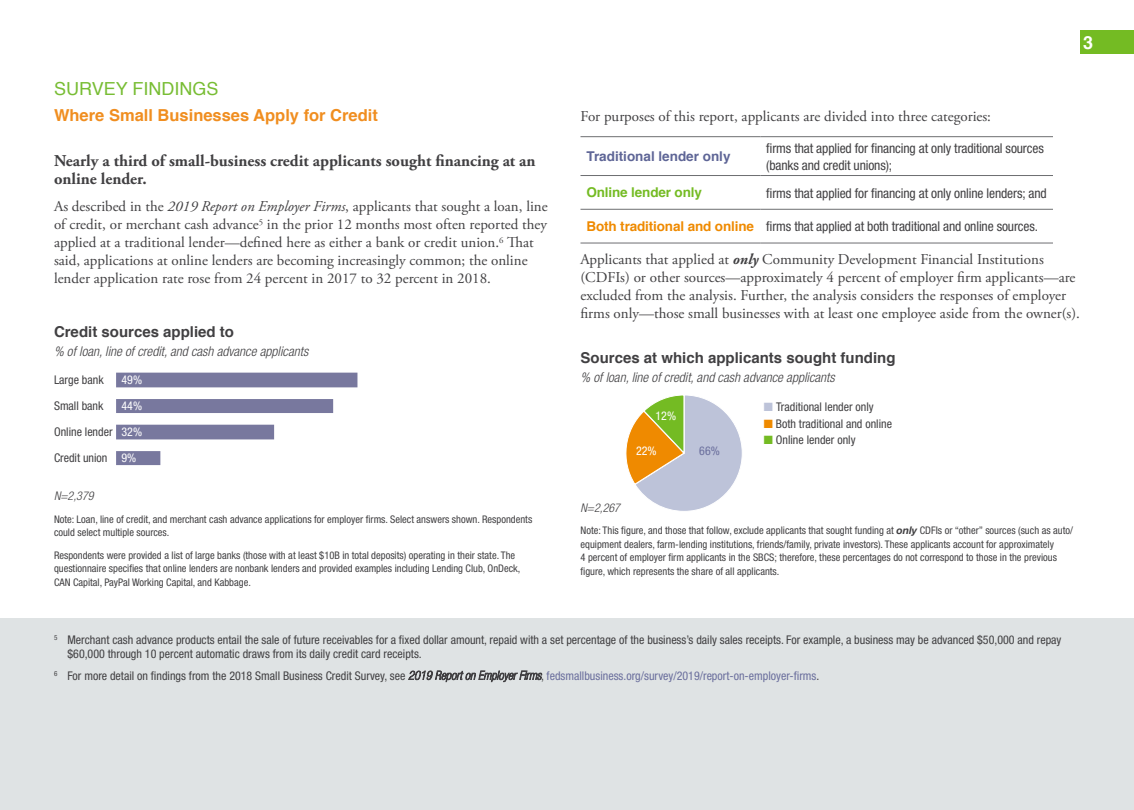
<style>
.page{position:relative;width:1134px;height:810px;background:#fff}
.page>*{position:absolute;margin:0;border:0;box-sizing:border-box;transform-origin:0 0}
.t1{font:18px "Helvetica";color:#78bd34}
.t2{font:700 18px "Helvetica";color:#fff}
.t3{font:700 16.5px/18px "Adobe Garamond Pro";color:#414042}
.t4{font:700 16.5px "Helvetica";color:#f08e20}
.t5{font:15px/18px "Adobe Garamond Pro";color:#414042}
.t6{font:700 15px "Helvetica";color:#414042}
.t7{font:condensed 13.5px/16.2px "Helvetica Neue";letter-spacing:-.01em;color:#414042}
.t8{font:italic 300 condensed 13.5px "Helvetica Neue";color:#414042}
.t9{font:700 13.5px "Helvetica";color:#5e6596}
.t10{font:700 13.5px "Helvetica";letter-spacing:-.01em;color:#74bb23}
.t11{font:condensed 12px/26.2px "Helvetica Neue";color:#414042}
.t12{font:italic 300 condensed 12px "Helvetica Neue";color:#414042}
.t13{font:condensed 12px "Helvetica Neue";color:#fff}
.t14{font:condensed 12px "Helvetica Neue";color:#6b6f9d}
.t15{font:condensed 10.5px/13.5px "Helvetica Neue";color:#414042}
.s1{font-style:italic}
.s2{font-family:"Helvetica";font-weight:700;font-stretch:normal;color:#ef8a00}
.s3{font-weight:700;font-style:italic}
.s4{color:#fff}
.s5{color:#bdc3d9}
.s6{color:#ef8a00}
.s7{color:#74bb23}
.s8{font-weight:700;font-style:italic;font-stretch:normal}
.s9{font-weight:100;font-style:italic}
.s10{color:#6b6f9d}
</style>
<div class="page">
<hr style="left:580px;top:136px;width:180px;height:1px;background:#6d6e71">
<hr style="left:760px;top:136px;width:293px;height:1px;background:#6d6e71">
<hr style="left:580px;top:175px;width:180px;height:1px;background:#6d6e71">
<hr style="left:760px;top:175px;width:293px;height:1px;background:#6d6e71">
<hr style="left:580px;top:209px;width:180px;height:1px;background:#6d6e71">
<hr style="left:760px;top:209px;width:293px;height:1px;background:#6d6e71">
<hr style="left:580px;top:243px;width:180px;height:1px;background:#6d6e71">
<hr style="left:760px;top:243px;width:293px;height:1px;background:#6d6e71">
<div style="left:0;top:619px;width:1134px;height:191px;background:#dfe3e4"></div>
<svg style="left:408px;top:671px;width:134px;height:12px"></svg>
<div style="left:1080px;top:30px;width:54px;height:24px;background:#74bb23"></div>
<svg style="left:116px;top:373px;width:241px;height:92px"></svg>
<svg style="left:626px;top:395px;width:116px;height:116px"></svg>
<h1 class="t2" style="left:1083px;top:28px;width:12px">3</h1>
<h1 class="t1" style="left:54px;top:74px;width:166px">SURVEY FINDINGS</h1>
<h2 class="t4" style="left:54px;top:102px;width:325px">Where Small Businesses Apply for Credit</h2>
<h2 class="t3" style="left:54px;top:153px;width:483px">Nearly a third of small-business credit applicants sought financing at an online lender.</h2>
<p class="t5" style="left:54px;top:198px;width:495px">As described in the <span class="s1">2019 Report on Employer Firms</span>, applicants that sought a loan, line of credit, or merchant cash advance<sup>5</sup> in the prior 12 months most often reported they applied at a traditional lender—defined here as either a bank or credit union.<sup>6</sup> That said, applications at online lenders are becoming increasingly common; the online lender application rate rose from 24 percent in 2017 to 32 percent in 2018.</p>
<h3 class="t6" style="left:54px;top:320px;width:182px">Credit sources applied to</h3>
<p class="t8" style="left:54px;top:344px;width:256px">% of loan, line of credit, and cash advance applicants</p>
<h3 class="t5" style="left:580px;top:108px;width:412px">For purposes of this report, applicants are divided into three categories:</h3>
<p class="t9" style="left:586px;top:146px;width:146px">Traditional lender only</p>
<p class="t7" style="left:766px;top:140px;width:279px">firms that applied for financing at only traditional sources (banks and credit unions);</p>
<p class="t10" style="left:586px;top:182px;width:117px">Online lender only</p>
<p class="t7" style="left:766px;top:185px;width:282px">firms that applied for financing at only online lenders; and</p>
<p class="t7" style="left:586px;top:219px;width:453px"><span class="s2">Both traditional and online</span> firms that applied at both traditional and online sources.</p>
<p class="t5" style="left:580px;top:251px;width:501px">Applicants that applied at <span class="s3">only</span> Community Development Financial Institutions (CDFIs) or other sources—approximately 4 percent of employer firm applicants—are excluded from the analysis. Further, the analysis considers the responses of employer firms only—those small businesses with at least one employee aside from the owner(s).</p>
<h3 class="t6" style="left:580px;top:346px;width:317px">Sources at which applicants sought funding</h3>
<p class="t8" style="left:580px;top:369px;width:256px">% of loan, line of credit, and cash advance applicants</p>
<p class="t11" style="left:54px;top:366px;width:51px">Large bank</p>
<p class="t13" style="left:122px;top:372px;width:22px">49%</p>
<p class="t11" style="left:54px;top:392px;width:51px">Small bank</p>
<p class="t11" style="left:54px;top:392px;width:90px;text-align:justify;text-indent:68px"><span class="s4">44% </span>Online lender <span class="s4">32% </span>Credit union <span class="s4">9%</span></p>
<p class="t11" style="left:764px;top:394px;width:111px"><span class="s5">■</span> Traditional lender only</p>
<p class="t13" style="left:656px;top:409px;width:22px">12%</p>
<p class="t11" style="left:764px;top:410px;width:130px"><span class="s6">■</span> Both traditional and online</p>
<p class="t11" style="left:764px;top:427px;width:93px"><span class="s7">■</span> Online lender only</p>
<p class="t13" style="left:636px;top:444px;width:22px">22%</p>
<p class="t14" style="left:699px;top:444px;width:22px">66%</p>
<p class="t12" style="left:54px;top:489px;width:41px">N=2,379</p>
<p class="t15" style="left:54px;top:512px;width:480px">Note: Loan, line of credit, and merchant cash advance applications for employer firms. Select answers shown. Respondents could select multiple sources.</p>
<p class="t15" style="left:54px;top:548px;width:468px">Respondents were provided a list of large banks (those with at least $10B in total deposits) operating in their state. The questionnaire specifies that online lenders are nonbank lenders and provided examples including Lending Club, OnDeck,<br>CAN Capital, PayPal Working Capital, and Kabbage.</p>
<p class="t12" style="left:580px;top:500px;width:41px">N=2,267</p>
<p class="t15" style="left:580px;top:524px;width:494px">Note: This figure, and those that follow, exclude applicants that sought funding at <span class="s8">only</span> CDFIs or “other” sources (such as auto/ equipment dealers, farm-lending institutions, friends/family, private investors). These applicants account for approximately<br>4 percent of employer firm applicants in the SBCS; therefore, these percentages do not correspond to those in the previous figure, which represents the share of all applicants.</p>
<p class="t11" style="left:67px;top:632px;width:996px;line-height:14.4px;text-indent:-13px"><sup>5</sup> Merchant cash advance products entail the sale of future receivables for a fixed dollar amount, repaid with a set percentage of the business’s daily sales receipts. For example, a business may be advanced $50,000 and repay $60,000 through 10 percent automatic draws from its daily credit card receipts.</p>
<p class="t11" style="left:54px;top:662px;width:767px"><sup>6</sup> For more detail on findings from the 2018 Small Business Credit Survey, see <span class="s9">2019 Report on Employer Firms</span>, <span class="s10">fedsmallbusiness.org/survey/2019/report-on-employer-firms</span>.</p>
</div>
